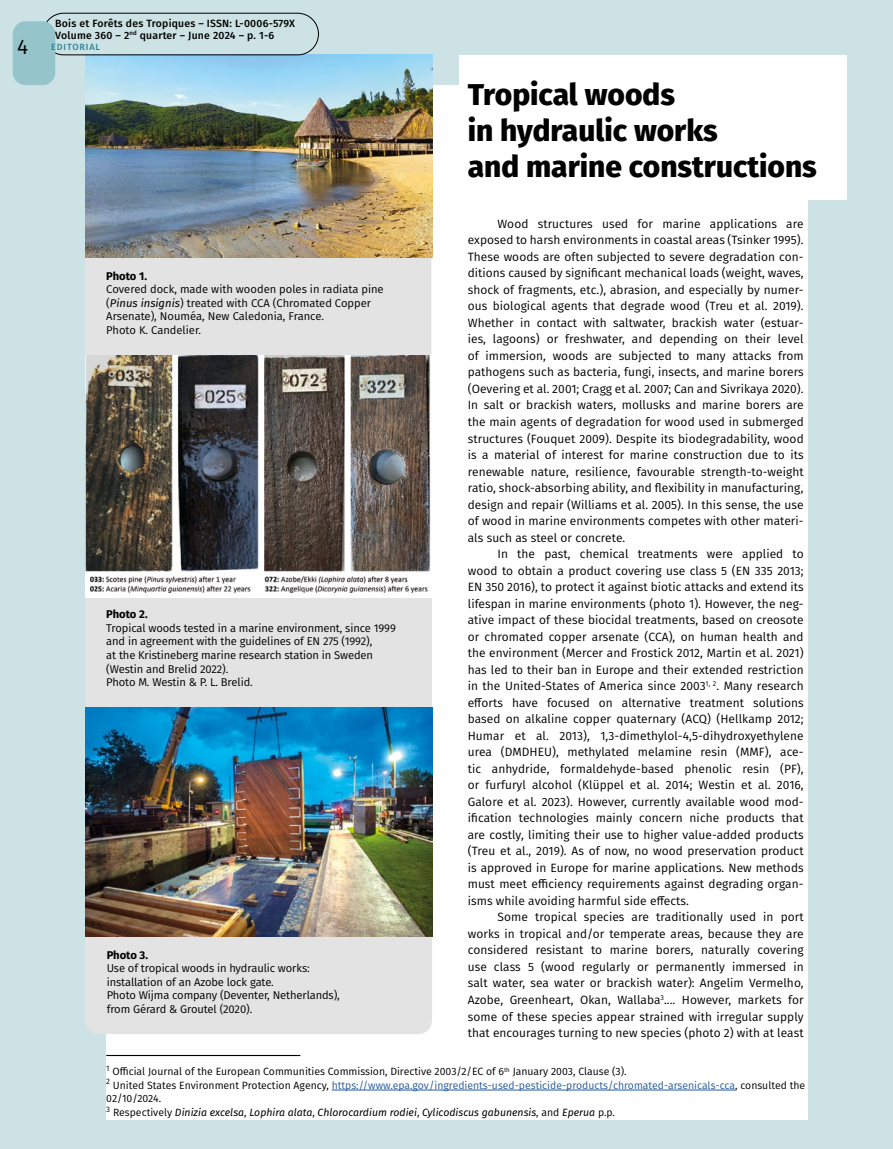
<style>
.page{position:relative;width:893px;height:1149px;background:#fff}
.page>*{position:absolute;margin:0;border:0;box-sizing:border-box;transform-origin:0 0}
.t1{font:800 30px/36px "Fira Sans";color:#000}
.t2{font:21px "Fira Sans";color:#000}
.t3{font:12px/16.5px "Fira Sans";letter-spacing:.005em;color:#000;text-align:justify}
.t4{font:11.25px/13.5px "Fira Sans";letter-spacing:-.01em;color:#000}
.t5{font:700 11.25px "Fira Sans";color:#000}
.t6{font:10.5px/13.5px "Fira Sans";color:#000}
.t7{font:500 10.5px/12px "Fira Sans";letter-spacing:.02em;color:#000}
.t8{font:500 9px "Fira Sans";letter-spacing:.1em;color:#2f8593}
.s1{color:#275b9b}
.s2{font-style:italic}
</style>
<div class="page">
<div style="left:0;top:0;width:892px;height:1148px;background:#cce2e4"></div>
<div style="left:106px;top:85px;width:702px;height:1033px;background:#fff"></div>
<hr style="left:106px;top:1054px;width:194px;height:1px;background:#000">
<hr style="left:332px;top:1089px;width:403px;height:1px;background:#275b9b">
<div style="left:459px;top:55px;width:388px;height:144px;background:#fff"></div>
<div style="left:85px;top:108px;width:346px;height:263px;background:#e3e3e3;border-radius:14px"></div>
<img style="left:85px;top:55px;width:347px;height:202px">
<div style="left:85px;top:387px;width:347px;height:337px;background:#e3e3e3;border-radius:14px"></div>
<img style="left:85px;top:355px;width:347px;height:242px">
<div style="left:85px;top:743px;width:347px;height:290px;background:#e3e3e3;border-radius:14px"></div>
<img style="left:85px;top:707px;width:347px;height:228px">
<div style="left:43px;top:13px;width:276px;height:42px;border:1px solid #000;border-radius:21px"></div>
<div style="left:13px;top:21px;width:42px;height:64px;background:#95c4ca;border-radius:13px"></div>
<h2 class="t2" style="left:17px;top:31px;width:13px">4</h2>
<p class="t7" style="left:55px;top:17px;width:241px">Bois et Forêts des Tropiques – ISSN: L-0006-579X<br>Volume 360 – 2<sup>nd</sup> quarter – June 2024 – p. 1-6</p>
<p class="t8" style="left:51px;top:39px;width:51px">EDITORIAL</p>
<h1 class="t1" style="left:468px;top:74px;width:351px">Tropical woods<br>in hydraulic works<br>and marine constructions</h1>
<p class="t3" style="left:468px;top:215px;width:337px;text-indent:30px">Wood structures used for marine applications are exposed to harsh environments in coastal areas (Tsinker 1995).<br>These woods are often subjected to severe degradation con&shy;ditions caused by significant mechanical loads (weight, waves, shock of fragments, etc.), abrasion, and especially by numer&shy;ous biological agents that degrade wood (Treu et al. 2019).<br>Whether in contact with saltwater, brackish water (estuar&shy;ies, lagoons) or freshwater, and depending on their level of immersion, woods are subjected to many attacks from pathogens such as bacteria, fungi, insects, and marine borers (Oevering et al. 2001; Cragg et al. 2007; Can and Sivrikaya 2020).<br>In salt or brackish waters, mollusks and marine borers are the main agents of degradation for wood used in submerged structures (Fouquet 2009). Despite its biodegradability, wood is a material of interest for marine construction due to its renewable nature, resilience, favourable strength-to-weight ratio, shock-absorbing ability, and flexibility in manufacturing, design and repair (Williams et al. 2005). In this sense, the use of wood in marine environments competes with other materi&shy;als such as steel or concrete.</p>
<p class="t3" style="left:468px;top:545px;width:337px;text-indent:30px">In the past, chemical treatments were applied to wood to obtain a product covering use class 5 (EN 335 2013; EN 350 2016), to protect it against biotic attacks and extend its lifespan in marine environments (photo 1). However, the neg&shy;ative impact of these biocidal treatments, based on creosote or chromated copper arsenate (CCA), on human health and the environment (Mercer and Frostick 2012, Martin et al. 2021) has led to their ban in Europe and their extended restriction in the United-States of America since 2003<sup>1,</sup> <sup>2</sup>. Many research efforts have focused on alternative treatment solutions based on alkaline copper quaternary (ACQ) (Hellkamp 2012; Humar et al. 2013), 1,3-dimethylol-4,5-dihydroxyethylene urea (DMDHEU), methylated melamine resin (MMF), ace&shy;tic anhydride, formaldehyde-based phenolic resin (PF), or furfuryl alcohol (Klüppel et al. 2014; Westin et al. 2016, Galore et al. 2023). However, currently available wood mod&shy;ification technologies mainly concern niche products that are costly, limiting their use to higher value-added products (Treu et al., 2019). As of now, no wood preservation product is approved in Europe for marine applications. New methods must meet efficiency requirements against degrading organ&shy;isms while avoiding harmful side effects.</p>
<p class="t3" style="left:468px;top:908px;width:337px;text-indent:30px">Some tropical species are traditionally used in port works in tropical and/or temperate areas, because they are considered resistant to marine borers, naturally covering use class 5 (wood regularly or permanently immersed in salt water, sea water or brackish water): Angelim Vermelho, Azobe, Greenheart, Okan, Wallaba<sup>3</sup>.... However, markets for some of these species appear strained with irregular supply that encourages turning to new species (photo 2) with at least</p>
<p class="t6" style="left:106px;top:1064px;width:700px"><sup>1</sup> Official Journal of the European Communities Commission, Directive 2003/2/EC of 6<sup>th</sup> January 2003, Clause (3).<br><sup>2</sup> United States Environment Protection Agency, <span class="s1">https://www.epa.gov/ingredients-used-pesticide-products/chromated-arsenicals-cca</span>, consulted the 02/10/2024.<br><sup>3</sup> Respectively <span class="s2">Dinizia excelsa</span>, <span class="s2">Lophira alata</span>, <span class="s2">Chlorocardium rodiei</span>, <span class="s2">Cylicodiscus gabunensis</span>, and <span class="s2">Eperua</span> p.p.</p>
<p class="t5" style="left:106px;top:266px;width:42px">Photo 1.</p>
<p class="t4" style="left:106px;top:282px;width:279px">Covered dock, made with wooden poles in radiata pine (<span class="s2">Pinus insignis</span>) treated with CCA (Chromated Copper Arsenate), Nouméa, New Caledonia, France.<br>Photo K. Candelier.</p>
<p class="t5" style="left:106px;top:605px;width:43px">Photo 2.</p>
<p class="t4" style="left:106px;top:621px;width:291px">Tropical woods tested in a marine environment, since 1999 and in agreement with the guidelines of EN 275 (1992),<br>at the Kristineberg marine research station in Sweden (Westin and Brelid 2022).<br>Photo M. Westin &amp; P. L. Brelid.</p>
<p class="t5" style="left:107px;top:944px;width:43px">Photo 3.</p>
<p class="t4" style="left:107px;top:960px;width:235px">Use of tropical woods in hydraulic works: installation of an Azobe lock gate.<br>Photo Wijma company (Deventer, Netherlands), from Gérard &amp; Groutel (2020).</p>
</div>
